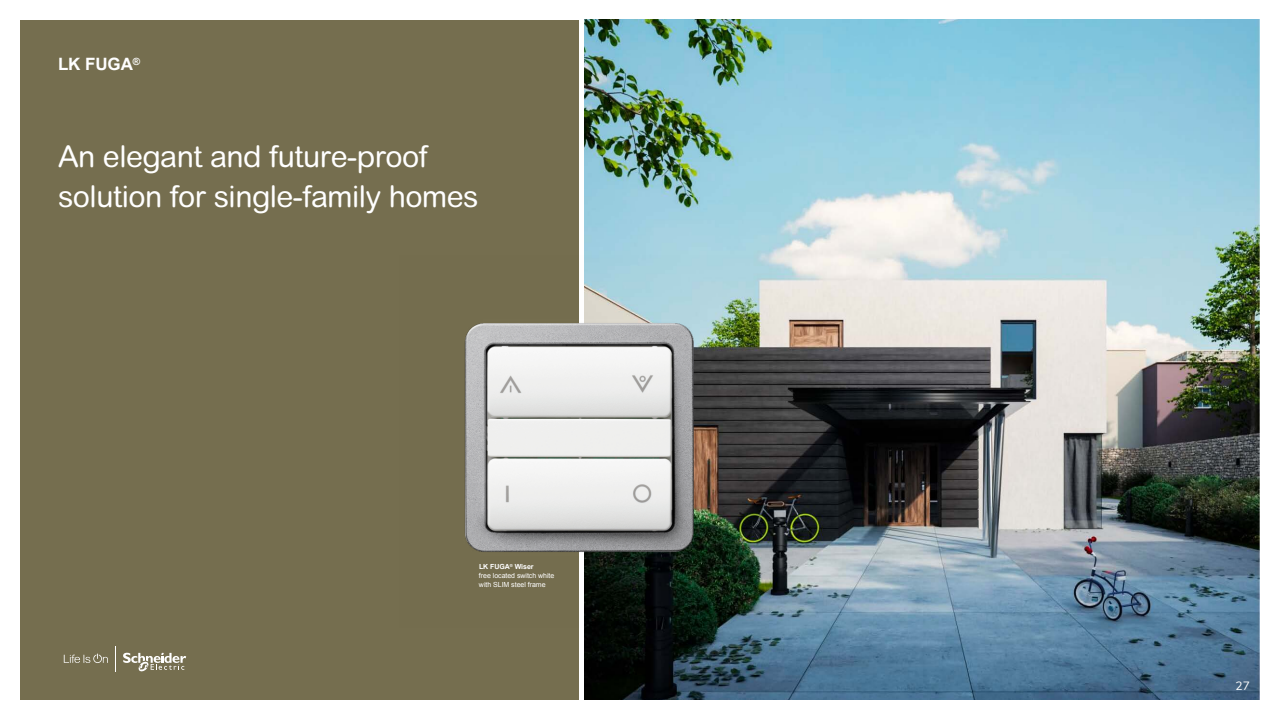
<style>
.page{position:relative;width:1280px;height:720px;background:#fff}
.page>*{position:absolute;margin:0;border:0;box-sizing:border-box;transform-origin:0 0}
.t1{font:30px/40px "Arial Rounded MT Pro";letter-spacing:-.015em;color:#fff}
.t2{font:700 17px "Arial";letter-spacing:-.005em;color:#fff}
.t3{font:12px "Nunito";color:#fff}
.t4{font:7px/9px "Arial";letter-spacing:-.005em;color:#fff}
.s1{font-weight:700}
</style>
<div class="page">
<div style="left:20px;top:20px;width:559px;height:680px;background:#756e4f"></div>
<img style="left:584px;top:20px;width:676px;height:680px">
<img style="left:464px;top:256px;width:307px;height:372px">
<svg style="left:64px;top:654px;width:44px;height:9px"></svg>
<svg style="left:123px;top:653px;width:63px;height:19px"></svg>
<svg style="left:115px;top:646px;width:1px;height:26px"></svg>
<p class="t2" style="left:58px;top:53px;width:84px">LK FUGA<sup>®</sup></p>
<p class="t1" style="left:58px;top:137px;width:422px">An elegant and future-proof solution for single-family homes</p>
<p class="t4" style="left:479px;top:562px;width:77px"><span class="s1">LK FUGA</span><sup>®</sup> <span class="s1">Wiser<br></span>free located switch white with SLIM steel frame</p>
<p class="t3" style="left:1236px;top:677px;width:16px">27</p>
</div>
